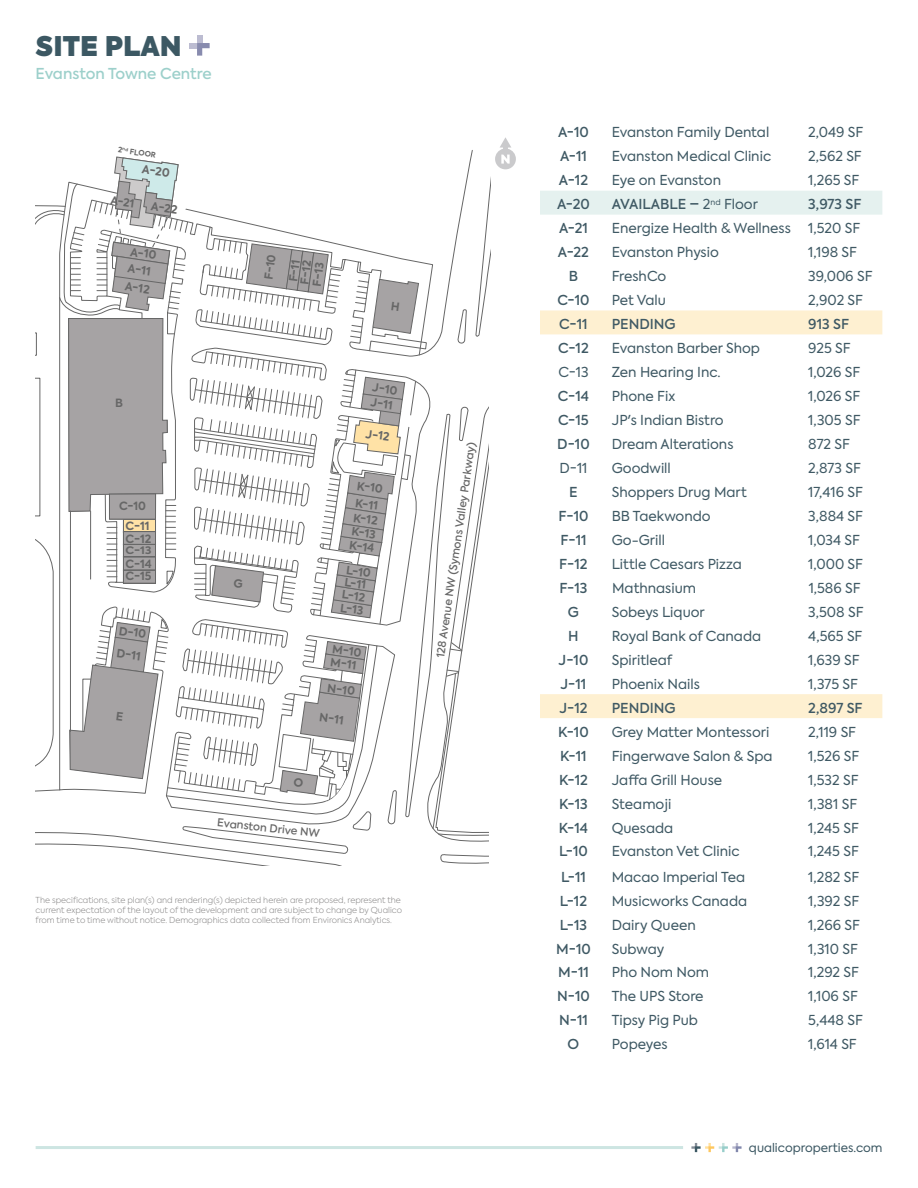
<style>
.page{position:relative;width:918px;height:1188px;background:#fff}
.page>*{position:absolute;margin:0;border:0;box-sizing:border-box;transform-origin:0 0}
.t1{font:800 27px "Axiforma";color:#3c5863}
.t2{font:500 15px "Axiforma";letter-spacing:-.005em;color:#9dd0cb}
.t3{font:13.65px "Axiforma";color:#3f5964}
.t4{font:500 13.65px "Axiforma";color:#3f5964}
.t5{font:12px "Axiforma";color:#3c5863}
.t6{font:700 11.4px/12.9px "Axiforma";color:#676767}
.t7{font:700 11.1px "Axiforma";color:#676767}
.t8{font:500 10.8px "Axiforma";color:#676767}
.t9{font:700 10.35px "Axiforma";color:#676767;scale:1.1 1}
.t10{font:300 8.25px/9.9px "Axiforma";color:#8c8b8b}
.t11{font:700 7.35px "Axiforma";color:#676767}
.s1{font-weight:400}
</style>
<div class="page">
<hr style="left:36px;top:1146px;width:647px;height:3px;background:#cde5e2">
<svg style="left:691px;top:1143px;width:51px;height:9px"></svg>
<svg style="left:190px;top:36px;width:20px;height:20px"></svg>
<div style="left:540px;top:191px;width:342px;height:24px;background:#e5f1ef"></div>
<svg style="left:540px;top:310px;width:342px;height:408px"></svg>
<svg style="left:36px;top:137px;width:480px;height:728px"></svg>
<h1 class="t1" style="left:36px;top:26px;width:148px">SITE PLAN</h1>
<p class="t2" style="left:36px;top:64px;width:178px">Evanston Towne Centre</p>
<p class="t11" style="left:119px;top:145px;width:40px;rotate:8deg">2<sup>nd</sup> FLOOR</p>
<p class="t7" style="left:112px;top:193px;width:26px;rotate:8deg">A-21</p>
<p class="t6" style="left:152px;top:200px;width:28px;rotate:8deg">A-22</p>
<p class="t6" style="left:143px;top:163px;width:29px;rotate:8deg">A-20</p>
<p class="t6" style="left:131px;top:243px;width:28px;line-height:16.6px;rotate:8deg">A-10<br>A-11</p>
<p class="t6" style="left:126px;top:280px;width:26px;rotate:8deg">A-12</p>
<p class="t6" style="left:115px;top:397px;width:9px">B</p>
<p class="t6" style="left:119px;top:496px;width:32px;line-height:20px;text-align:center">C-10<br>C-11</p>
<p class="t6" style="left:126px;top:532px;width:27px">C-12</p>
<p class="t9" style="left:126px;top:543px;width:25px">C-13</p>
<p class="t6" style="left:126px;top:557px;width:28px">C-14<br>C-15</p>
<p class="t6" style="left:120px;top:619px;width:29px;line-height:22.6px;rotate:7deg">D-10<br>D-11</p>
<p class="t6" style="left:256px;top:278px;width:27px;line-height:24.6px;rotate:-82deg">F-10<br>F-11</p>
<p class="t6" style="left:298px;top:284px;width:26px;rotate:-83deg">F-12<br>F-13</p>
<p class="t6" style="left:373px;top:380px;width:27px;line-height:15.1px;rotate:7deg">J-10<br>J-11</p>
<p class="t6" style="left:366px;top:427px;width:26px;rotate:7deg">J-12</p>
<p class="t6" style="left:358px;top:479px;width:27px;rotate:7deg">K-10</p>
<p class="t6" style="left:355px;top:496px;width:27px;line-height:14.1px;rotate:7deg">K-11<br>K-12<br>K-13<br>K-14</p>
<p class="t6" style="left:347px;top:564px;width:26px;rotate:7deg">L-10</p>
<p class="t6" style="left:344px;top:576px;width:25px;text-align:justify;rotate:7deg">L-11<br>L-12<br>L-13</p>
<p class="t6" style="left:333px;top:643px;width:31px;rotate:7deg">M-10</p>
<p class="t6" style="left:328px;top:681px;width:29px;rotate:7deg">N-10</p>
<p class="t6" style="left:320px;top:711px;width:26px;rotate:7deg">N-11</p>
<p class="t6" style="left:331px;top:656px;width:28px;rotate:7deg">M-11</p>
<p class="t8" style="left:434px;top:657px;width:219px;rotate:-82deg">128 Avenue NW (Symons Valley Parkway)</p>
<p class="t8" style="left:218px;top:815px;width:104px;rotate:6deg">Evanston Drive NW</p>
<p class="t10" style="left:36px;top:895px;width:368px">The specifications, site plan(s) and rendering(s) depicted herein are proposed, represent the current expectation of the layout of the development and are subject to change by Qualico from time to time without notice. Demographics data collected from Environics Analytics.</p>
<p class="t4" style="left:558px;top:123px;width:32px">A-10</p>
<p class="t3" style="left:612px;top:124px;width:159px">Evanston Family Dental</p>
<p class="t3" style="left:808px;top:124px;width:56px">2,049 SF</p>
<p class="t4" style="left:560px;top:147px;width:28px">A-11</p>
<p class="t3" style="left:612px;top:148px;width:161px">Evanston Medical Clinic</p>
<p class="t3" style="left:808px;top:148px;width:55px">2,562 SF</p>
<p class="t4" style="left:559px;top:171px;width:31px">A-12</p>
<p class="t3" style="left:612px;top:172px;width:111px">Eye on Evanston</p>
<p class="t3" style="left:808px;top:172px;width:53px">1,265 SF</p>
<p class="t4" style="left:557px;top:195px;width:34px">A-20</p>
<p class="t4" style="left:612px;top:195px;width:148px">AVAILABLE – <span class="s1">2</span><sup>nd</sup> <span class="s1">Floor</span></p>
<p class="t4" style="left:808px;top:195px;width:55px">3,973 SF</p>
<p class="t4" style="left:559px;top:219px;width:30px">A-21</p>
<p class="t3" style="left:612px;top:219px;width:181px">Energize Health &amp; Wellness</p>
<p class="t3" style="left:808px;top:219px;width:53px">1,520 SF</p>
<p class="t4" style="left:558px;top:243px;width:33px">A-22</p>
<p class="t3" style="left:612px;top:243px;width:109px">Evanston Physio</p>
<p class="t3" style="left:808px;top:243px;width:50px">1,198 SF</p>
<p class="t4" style="left:569px;top:267px;width:11px">B</p>
<p class="t3" style="left:612px;top:267px;width:56px">FreshCo</p>
<p class="t3" style="left:808px;top:267px;width:66px">39,006 SF</p>
<p class="t4" style="left:557px;top:291px;width:34px">C-10</p>
<p class="t3" style="left:612px;top:291px;width:56px">Pet Valu</p>
<p class="t3" style="left:808px;top:291px;width:56px">2,902 SF</p>
<p class="t4" style="left:559px;top:315px;width:30px">C-11</p>
<p class="t4" style="left:612px;top:315px;width:65px">PENDING</p>
<p class="t4" style="left:808px;top:315px;width:42px">913 SF</p>
<p class="t4" style="left:558px;top:339px;width:32px">C-12</p>
<p class="t3" style="left:612px;top:339px;width:150px">Evanston Barber Shop</p>
<p class="t3" style="left:808px;top:339px;width:44px">925 SF</p>
<p class="t3" style="left:558px;top:363px;width:32px">C-13</p>
<p class="t3" style="left:612px;top:363px;width:110px">Zen Hearing Inc.</p>
<p class="t3" style="left:808px;top:363px;width:54px">1,026 SF</p>
<p class="t4" style="left:558px;top:387px;width:33px">C-14</p>
<p class="t3" style="left:612px;top:387px;width:65px">Phone Fix</p>
<p class="t3" style="left:808px;top:387px;width:54px">1,026 SF</p>
<p class="t4" style="left:558px;top:411px;width:32px">C-15</p>
<p class="t3" style="left:612px;top:411px;width:114px">JP's Indian Bistro</p>
<p class="t3" style="left:808px;top:411px;width:54px">1,305 SF</p>
<p class="t4" style="left:557px;top:435px;width:34px">D-10</p>
<p class="t3" style="left:612px;top:435px;width:123px">Dream Alterations</p>
<p class="t3" style="left:808px;top:435px;width:43px">872 SF</p>
<p class="t3" style="left:560px;top:459px;width:29px">D-11</p>
<p class="t3" style="left:612px;top:459px;width:61px">Goodwill</p>
<p class="t3" style="left:808px;top:459px;width:54px">2,873 SF</p>
<p class="t4" style="left:569px;top:483px;width:10px">E</p>
<p class="t3" style="left:612px;top:483px;width:137px">Shoppers Drug Mart</p>
<p class="t3" style="left:808px;top:483px;width:56px">17,416 SF</p>
<p class="t4" style="left:559px;top:507px;width:31px">F-10</p>
<p class="t3" style="left:612px;top:507px;width:100px">BB Taekwondo</p>
<p class="t3" style="left:808px;top:507px;width:56px">3,884 SF</p>
<p class="t4" style="left:560px;top:531px;width:28px">F-11</p>
<p class="t3" style="left:612px;top:531px;width:55px">Go-Grill</p>
<p class="t3" style="left:808px;top:531px;width:53px">1,034 SF</p>
<p class="t4" style="left:559px;top:555px;width:30px">F-12</p>
<p class="t3" style="left:612px;top:555px;width:132px">Little Caesars Pizza</p>
<p class="t3" style="left:808px;top:555px;width:56px">1,000 SF</p>
<p class="t4" style="left:559px;top:579px;width:30px">F-13</p>
<p class="t3" style="left:612px;top:579px;width:85px">Mathnasium</p>
<p class="t3" style="left:809px;top:579px;width:53px">1,586 SF</p>
<p class="t4" style="left:568px;top:603px;width:13px">G</p>
<p class="t3" style="left:612px;top:603px;width:95px">Sobeys Liquor</p>
<p class="t3" style="left:808px;top:603px;width:57px">3,508 SF</p>
<p class="t4" style="left:568px;top:627px;width:12px">H</p>
<p class="t3" style="left:612px;top:627px;width:151px">Royal Bank of Canada</p>
<p class="t3" style="left:808px;top:627px;width:56px">4,565 SF</p>
<p class="t4" style="left:559px;top:651px;width:31px">J-10</p>
<p class="t3" style="left:612px;top:651px;width:62px">Spiritleaf</p>
<p class="t3" style="left:808px;top:651px;width:53px">1,639 SF</p>
<p class="t4" style="left:561px;top:675px;width:27px">J-11</p>
<p class="t3" style="left:612px;top:675px;width:90px">Phoenix Nails</p>
<p class="t3" style="left:808px;top:675px;width:51px">1,375 SF</p>
<p class="t4" style="left:559px;top:699px;width:30px">J-12</p>
<p class="t4" style="left:612px;top:699px;width:65px">PENDING</p>
<p class="t4" style="left:808px;top:699px;width:56px">2,897 SF</p>
<p class="t4" style="left:558px;top:723px;width:32px">K-10</p>
<p class="t3" style="left:612px;top:723px;width:159px">Grey Matter Montessori</p>
<p class="t3" style="left:808px;top:723px;width:49px">2,119 SF</p>
<p class="t4" style="left:560px;top:747px;width:28px">K-11</p>
<p class="t3" style="left:612px;top:747px;width:162px">Fingerwave Salon &amp; Spa</p>
<p class="t3" style="left:808px;top:747px;width:53px">1,526 SF</p>
<p class="t4" style="left:559px;top:771px;width:30px">K-12</p>
<p class="t3" style="left:612px;top:771px;width:112px">Jaffa Grill House</p>
<p class="t3" style="left:808px;top:771px;width:52px">1,532 SF</p>
<p class="t4" style="left:559px;top:795px;width:30px">K-13</p>
<p class="t3" style="left:612px;top:795px;width:61px">Steamoji</p>
<p class="t3" style="left:808px;top:795px;width:50px">1,381 SF</p>
<p class="t4" style="left:559px;top:819px;width:31px">K-14</p>
<p class="t3" style="left:612px;top:819px;width:63px">Quesada</p>
<p class="t3" style="left:808px;top:819px;width:52px">1,245 SF</p>
<p class="t4" style="left:559px;top:843px;width:30px">L-10</p>
<p class="t3" style="left:612px;top:843px;width:129px">Evanston Vet Clinic</p>
<p class="t3" style="left:808px;top:843px;width:52px">1,245 SF</p>
<p class="t4" style="left:561px;top:868px;width:26px">L-11</p>
<p class="t3" style="left:612px;top:868px;width:135px">Macao Imperial Tea</p>
<p class="t3" style="left:808px;top:868px;width:52px">1,282 SF</p>
<p class="t4" style="left:560px;top:892px;width:29px">L-12</p>
<p class="t3" style="left:612px;top:892px;width:137px">Musicworks Canada</p>
<p class="t3" style="left:808px;top:892px;width:52px">1,392 SF</p>
<p class="t4" style="left:560px;top:916px;width:29px">L-13</p>
<p class="t3" style="left:612px;top:916px;width:85px">Dairy Queen</p>
<p class="t3" style="left:808px;top:916px;width:53px">1,266 SF</p>
<p class="t4" style="left:556px;top:940px;width:36px">M-10</p>
<p class="t3" style="left:612px;top:940px;width:54px">Subway</p>
<p class="t3" style="left:808px;top:940px;width:51px">1,310 SF</p>
<p class="t4" style="left:558px;top:964px;width:32px">M-11</p>
<p class="t3" style="left:612px;top:964px;width:99px">Pho Nom Nom</p>
<p class="t3" style="left:808px;top:964px;width:52px">1,292 SF</p>
<p class="t4" style="left:557px;top:988px;width:34px">N-10</p>
<p class="t3" style="left:612px;top:988px;width:93px">The UPS Store</p>
<p class="t3" style="left:808px;top:988px;width:51px">1,106 SF</p>
<p class="t4" style="left:559px;top:1012px;width:30px">N-11</p>
<p class="t3" style="left:612px;top:1012px;width:88px">Tipsy Pig Pub</p>
<p class="t3" style="left:808px;top:1012px;width:56px">5,448 SF</p>
<p class="t4" style="left:568px;top:1035px;width:13px">O</p>
<p class="t3" style="left:612px;top:1036px;width:57px">Popeyes</p>
<p class="t3" style="left:808px;top:1036px;width:50px">1,614 SF</p>
<p class="t5" style="left:749px;top:1140px;width:135px">qualicoproperties.com</p>
</div>
